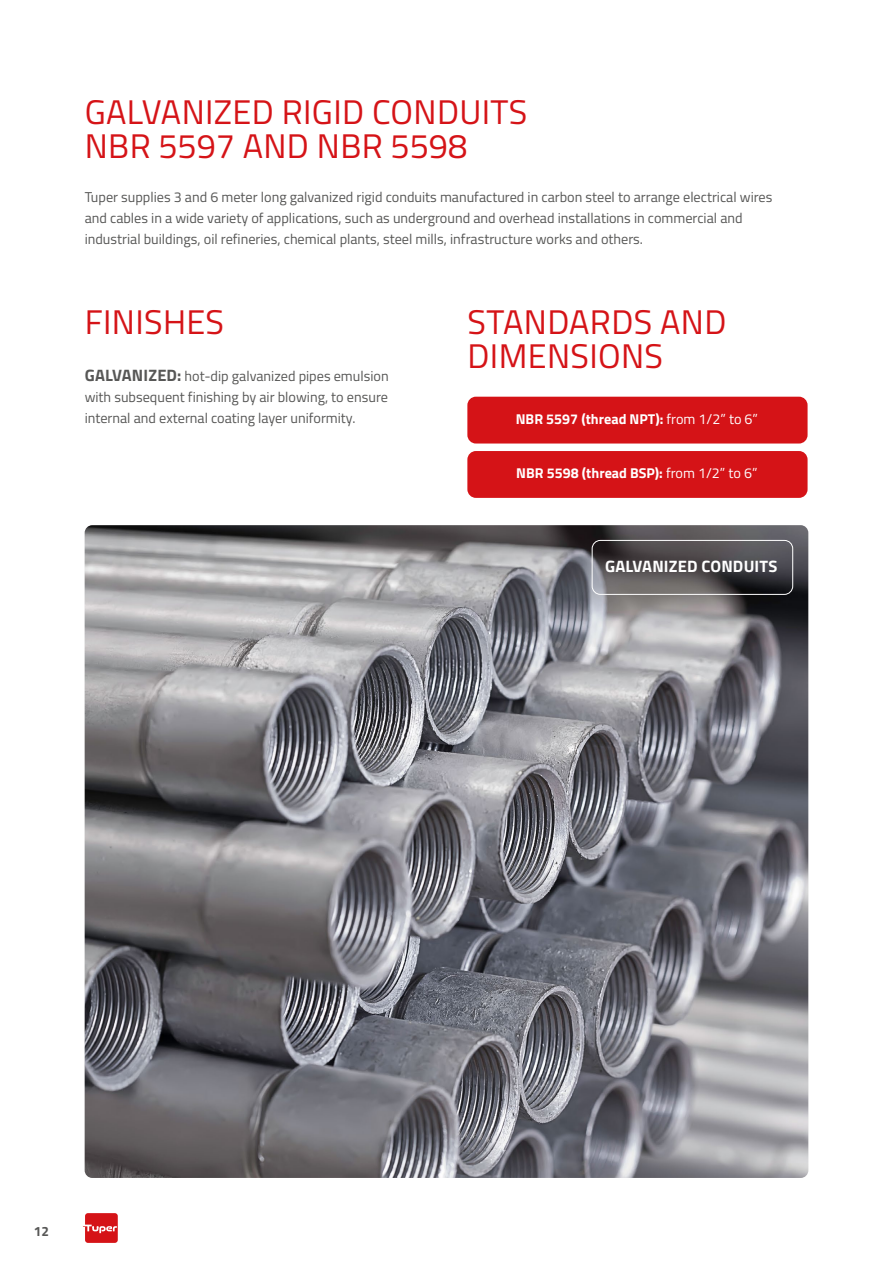
<style>
.page{position:relative;width:893px;height:1263px;background:#fff}
.page>*{position:absolute;margin:0;border:0;box-sizing:border-box;transform-origin:0 0}
.t1{font:34.2px/34.2px "Titillium Web";letter-spacing:.01em;color:#d51317}
.t2{font:700 16.5px "Titillium Web";letter-spacing:.01em;color:#fff}
.t3{font:14.25px/21px "Titillium Web";color:#575756}
.t4{font:700 14.25px "Titillium Web";color:#fff}
.t5{font:700 13.5px "Titillium Web";color:#575756}
.s1{font-weight:700;font-size:16.5px}
.s2{font-weight:400}
</style>
<div class="page">
<img style="left:85px;top:525px;width:723px;height:653px">
<div style="left:467px;top:397px;width:340px;height:46px;background:#d51317;border-radius:9px"></div>
<div style="left:467px;top:451px;width:340px;height:47px;background:#d51317;border-radius:9px"></div>
<div style="left:592px;top:540px;width:201px;height:55px;border:1px solid #fff;border-radius:8px"></div>
<div style="left:85px;top:1213px;width:33px;height:30px;background:#d51317;border-radius:3px"></div>
<svg style="left:83px;top:1224px;width:34px;height:9px"></svg>
<h1 class="t1" style="left:85px;top:93px;width:444px">GALVANIZED RIGID CONDUITS<br>NBR 5597 AND NBR 5598</h1>
<p class="t3" style="left:85px;top:186px;width:689px">Tuper supplies 3 and 6 meter long galvanized rigid conduits manufactured in carbon steel to arrange electrical wires and cables in a wide variety of applications, such as underground and overhead installations in commercial and industrial buildings, oil refineries, chemical plants, steel mills, infrastructure works and others.</p>
<h1 class="t1" style="left:85px;top:303px;width:141px">FINISHES</h1>
<p class="t3" style="left:85px;top:365px;width:305px;text-align:justify"><span class="s1">GALVANIZED:</span> hot-dip galvanized pipes emulsion with subsequent finishing by air blowing, to ensure internal and external coating layer uniformity.</p>
<h1 class="t1" style="left:467px;top:303px;width:260px">STANDARDS AND<br>DIMENSIONS</h1>
<p class="t4" style="left:516px;top:408px;width:244px">NBR 5597 (thread NPT): <span class="s2">from 1/2” to 6”</span></p>
<p class="t4" style="left:516px;top:462px;width:243px">NBR 5598 (thread BSP): <span class="s2">from 1/2” to 6”</span></p>
<p class="t2" style="left:605px;top:554px;width:174px">GALVANIZED CONDUITS</p>
<p class="t5" style="left:34px;top:1220px;width:17px">12</p>
</div>
